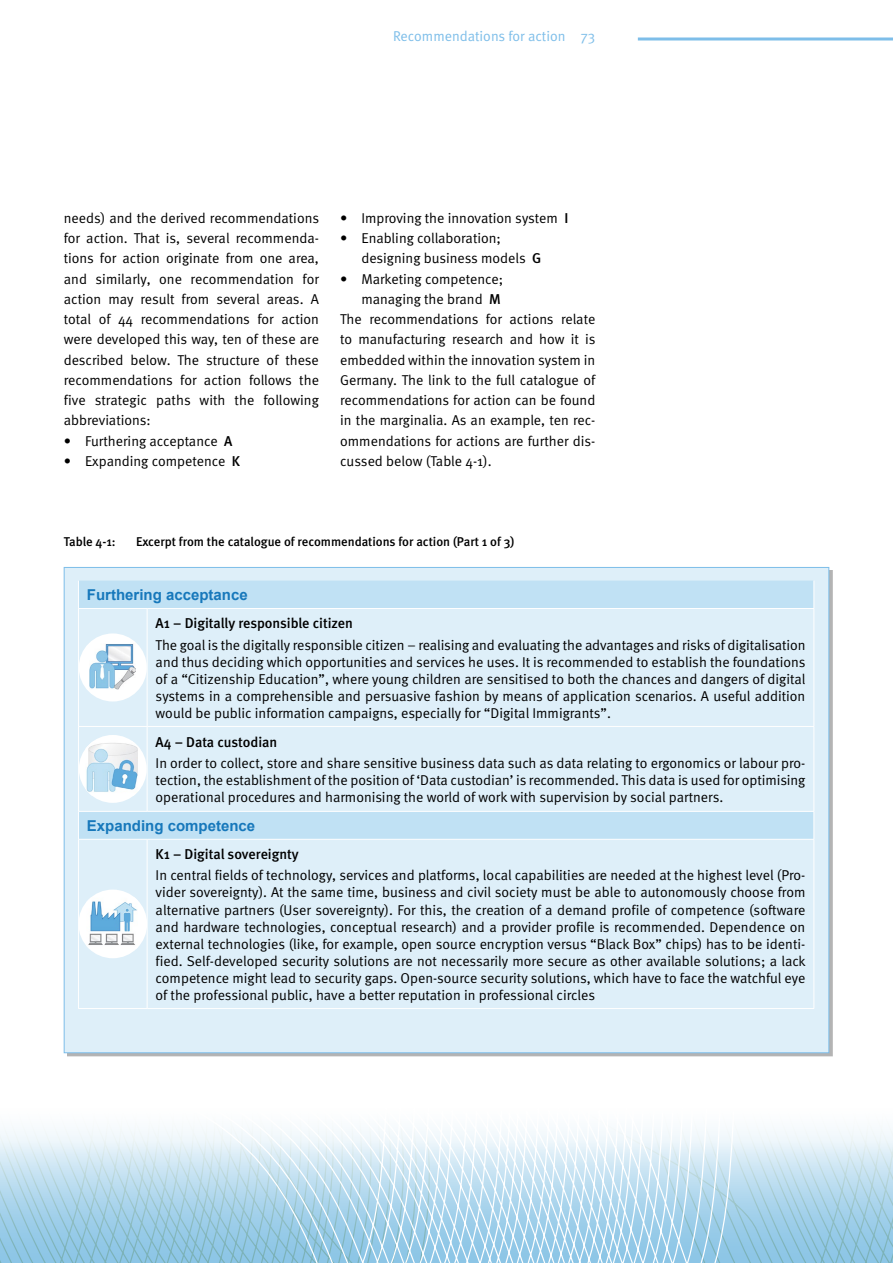
<style>
.page{position:relative;width:893px;height:1263px;background:#fff}
.page>*{position:absolute;margin:0;border:0;box-sizing:border-box;transform-origin:0 0}
.t1{font:700 15px "Arial";color:#1778bb}
.t2{font:14.25px/17.1px "Meta Normal";color:#000;text-align:justify}
.t3{font:500 14.25px "Meta";color:#000}
.t4{font:14.25px "Meta Normal";color:#7ebee9}
.t5{font:500 12.75px "Meta";color:#000}
.s1{font-family:"Meta";font-weight:500}
</style>
<div class="page">
<hr style="left:638px;top:37px;width:255px;height:3px;background:#7ebee9">
<svg style="left:0;top:1128px;width:893px;height:135px;background:#bcdced"></svg>
<div style="left:64px;top:567px;width:765px;height:486px;background:#deeff9"></div>
<svg style="left:79px;top:581px;width:735px;height:258px"></svg>
<svg style="left:814px;top:581px;width:1px;height:27px"></svg>
<hr style="left:78px;top:608px;width:69px;height:1px;background:#fff">
<hr style="left:147px;top:608px;width:667px;height:1px;background:#fff">
<hr style="left:147px;top:609px;width:1px;height:117px;background:#fff">
<hr style="left:814px;top:609px;width:1px;height:117px;background:#fff">
<hr style="left:78px;top:726px;width:69px;height:1px;background:#fff">
<hr style="left:147px;top:726px;width:667px;height:1px;background:#fff">
<hr style="left:147px;top:727px;width:1px;height:84px;background:#fff">
<hr style="left:814px;top:727px;width:1px;height:84px;background:#fff">
<hr style="left:78px;top:811px;width:69px;height:1px;background:#fff">
<hr style="left:147px;top:811px;width:667px;height:1px;background:#fff">
<svg style="left:814px;top:812px;width:1px;height:27px"></svg>
<hr style="left:78px;top:839px;width:69px;height:1px;background:#fff">
<hr style="left:147px;top:839px;width:667px;height:1px;background:#fff">
<hr style="left:147px;top:839px;width:1px;height:169px;background:#fff">
<hr style="left:814px;top:839px;width:1px;height:169px;background:#fff">
<hr style="left:78px;top:1008px;width:69px;height:1px;background:#fff">
<hr style="left:147px;top:1008px;width:667px;height:1px;background:#fff">
<svg style="left:78px;top:581px;width:1px;height:27px"></svg>
<hr style="left:78px;top:609px;width:1px;height:117px;background:#fff">
<hr style="left:78px;top:727px;width:1px;height:84px;background:#fff">
<svg style="left:78px;top:812px;width:1px;height:27px"></svg>
<hr style="left:78px;top:839px;width:1px;height:169px;background:#fff">
<div style="left:79px;top:633px;width:68px;height:68px;background:#fff;border-radius:50%"></div>
<img style="left:90px;top:644px;width:46px;height:46px">
<div style="left:79px;top:735px;width:68px;height:68px;background:#fff;border-radius:50%"></div>
<img style="left:85px;top:741px;width:55px;height:55px">
<div style="left:78px;top:889px;width:69px;height:69px;background:#fff;border-radius:50%"></div>
<img style="left:87px;top:897px;width:51px;height:52px">
<p class="t4" style="left:393px;top:27px;width:204px">Recommendations for action 73</p>
<p class="t2" style="left:64px;top:208px;width:257px;line-height:20.2px">needs) and the derived recommendations for action. That is, several recommenda&shy;tions for action originate from one area, and similarly, one recommendation for action may result from several areas. A total of 44 recommendations for action were developed this way, ten of these are described below. The structure of these recommendations for action follows the five strategic paths with the following abbreviations:</p>
<p class="t2" style="left:64px;top:432px;width:170px">• Furthering acceptance <span class="s1">A</span></p>
<p class="t2" style="left:64px;top:452px;width:178px">• Expanding competence <span class="s1">K</span></p>
<p class="t2" style="left:340px;top:209px;width:230px">• Improving the innovation system <span class="s1">I</span></p>
<p class="t2" style="left:361px;top:228px;width:181px;line-height:20.2px;text-indent:-21px">• Enabling collaboration; designing business models <span class="s1">G</span></p>
<p class="t2" style="left:340px;top:270px;width:164px">• Marketing competence;</p>
<p class="t2" style="left:361px;top:290px;width:141px">managing the brand <span class="s1">M</span></p>
<p class="t2" style="left:340px;top:310px;width:257px">The recommendations for actions relate</p>
<p class="t2" style="left:340px;top:331px;width:257px">to manufacturing research and how it is</p>
<p class="t2" style="left:340px;top:351px;width:257px">embedded within the innovation system in</p>
<p class="t2" style="left:340px;top:371px;width:257px">Germany. The link to the full catalogue of</p>
<p class="t2" style="left:340px;top:391px;width:257px">recommendations for action can be found</p>
<p class="t2" style="left:340px;top:412px;width:257px">in the marginalia. As an example, ten rec-</p>
<p class="t2" style="left:340px;top:432px;width:257px">ommendations for actions are further dis-</p>
<p class="t2" style="left:340px;top:452px;width:153px">cussed below (Table 4-1).</p>
<p class="t5" style="left:64px;top:534px;width:53px">Table 4-1:</p>
<p class="t5" style="left:136px;top:534px;width:380px">Excerpt from the catalogue of recommendations for action (Part 1 of 3)</p>
<p class="t1" style="left:87px;top:585px;width:162px">Furthering acceptance</p>
<p class="t3" style="left:156px;top:615px;width:199px">A1 – Digitally responsible citizen</p>
<p class="t2" style="left:156px;top:636px;width:651px">The goal is the digitally responsible citizen – realising and evaluating the advantages and risks of digitalisation and thus deciding which opportunities and services he uses. It is recommended to establish the foundations of a “Citizenship Education”, where young children are sensitised to both the chances and dangers of digital systems in a comprehensible and persuasive fashion by means of application scenarios. A useful addition would be public information campaigns, especially for “Digital Immigrants”.</p>
<p class="t3" style="left:156px;top:733px;width:123px">A4 – Data custodian</p>
<p class="t2" style="left:156px;top:754px;width:651px">In order to collect, store and share sensitive business data such as data relating to ergonomics or labour pro&shy;tection, the establishment of the position of ‘Data custodian’ is recommended. This data is used for optimising operational procedures and harmonising the world of work with supervision by social partners.</p>
<p class="t1" style="left:87px;top:815px;width:170px">Expanding competence</p>
<p class="t3" style="left:156px;top:846px;width:145px">K1 – Digital sovereignty</p>
<p class="t2" style="left:156px;top:867px;width:652px">In central fields of technology, services and platforms, local capabilities are needed at the highest level (Pro&shy;vider sovereignty). At the same time, business and civil society must be able to autonomously choose from alternative partners (User sovereignty). For this, the creation of a demand profile of competence (software and hardware technologies, conceptual research) and a provider profile is recommended. Dependence on external technologies (like, for example, open source encryption versus “Black Box” chips) has to be identi&shy;fied. Self-developed security solutions are not necessarily more secure as other available solutions; a lack competence might lead to security gaps. Open-source security solutions, which have to face the watchful eye of the professional public, have a better reputation in professional circles</p>
</div>
